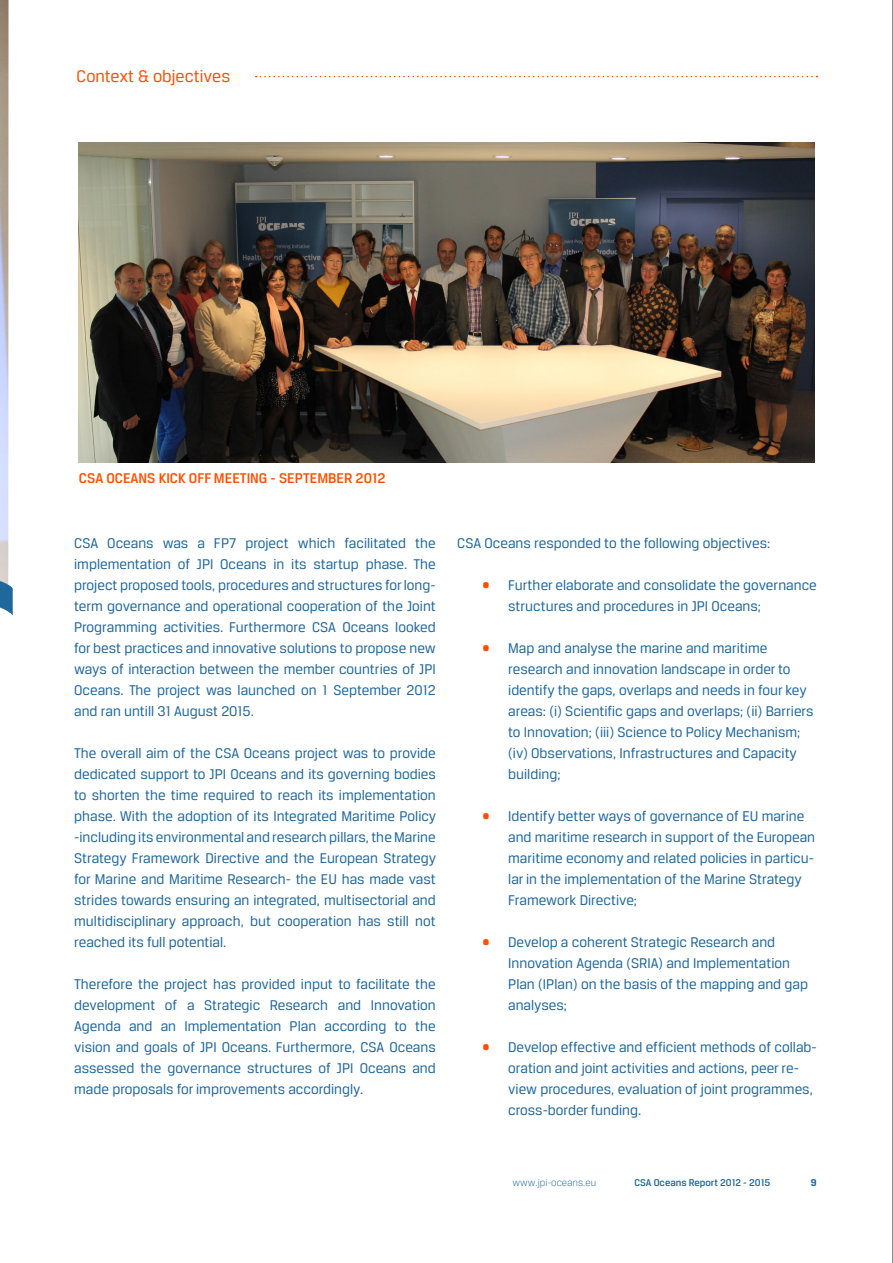
<style>
.page{position:relative;width:893px;height:1263px;background:#fff}
.page>*{position:absolute;margin:0;border:0;box-sizing:border-box;transform-origin:0 0}
.t1{font:18px "Breuer Text";color:#ff4f00}
.Bodytext{font:15px/21px "Breuer Text";color:#20679b}
.Photo_Caption{font:500 15px "Breuer Text";color:#ff4f00}
.t2{font:500 10.5px "Breuer Text";color:#20679b}
.t3{font:300 10.5px "Breuer Text";color:#20679b}
.t4{font:700 10.5px "Breuer Text";color:#20679b}
.s1{font-weight:700;color:#ff4f00}
</style>
<div class="page">
<svg style="left:256px;top:76px;width:561px;height:1px"></svg>
<hr style="left:892px;top:0;width:1px;height:1263px;background:#231f20">
<img style="left:79px;top:142px;width:735px;height:321px">
<svg style="left:0;top:0;width:13px;height:616px"></svg>
<p class="t1" style="left:77px;top:66px;width:155px">Context &amp; objectives</p>
<p class="Photo_Caption" style="left:79px;top:470px;width:308px">CSA OCEANS KICK OFF MEETING - SEPTEMBER 2012</p>
<p class="Bodytext" style="left:74px;top:532px;width:363px;text-align:justify">CSA Oceans was a FP7 project which facilitated the implementation of JPI Oceans in its startup phase. The project proposed tools, procedures and structures for long&shy;term governance and operational cooperation of the Joint Programming activities. Furthermore CSA Oceans looked for best practices and innovative solutions to propose new ways of interaction between the member countries of JPI Oceans. The project was launched on 1 September 2012 and ran untill 31 August 2015.</p>
<p class="Bodytext" style="left:74px;top:742px;width:364px;text-align:justify">The overall aim of the CSA Oceans project was to provide dedicated support to JPI Oceans and its governing bodies to shorten the time required to reach its implementation phase. With the adoption of its Integrated Maritime Policy -including its environmental and research pillars, the Marine Strategy Framework Directive and the European Strategy for Marine and Maritime Research- the EU has made vast strides towards ensuring an integrated, multisectorial and multidisciplinary approach, but cooperation has still not reached its full potential.</p>
<p class="Bodytext" style="left:74px;top:973px;width:363px;text-align:justify">Therefore the project has provided input to facilitate the development of a Strategic Research and Innovation Agenda and an Implementation Plan according to the vision and goals of JPI Oceans. Furthermore, CSA Oceans assessed the governance structures of JPI Oceans and made proposals for improvements accordingly.</p>
<p class="Bodytext" style="left:457px;top:532px;width:315px">CSA Oceans responded to the following objectives:</p>
<p class="Bodytext" style="left:508px;top:574px;width:310px;text-indent:-26px"><span class="s1">•</span> Further elaborate and consolidate the governance structures and procedures in JPI Oceans;</p>
<p class="Bodytext" style="left:508px;top:637px;width:307px;text-indent:-26px"><span class="s1">•</span> Map and analyse the marine and maritime research and innovation landscape in order to identify the gaps, overlaps and needs in four key areas: (i) Scientific gaps and overlaps; (ii) Barriers to Innovation; (iii) Science to Policy Mechanism; (iv) Observations, Infrastructures and Capacity building;</p>
<p class="Bodytext" style="left:508px;top:805px;width:308px;text-indent:-26px"><span class="s1">•</span> Identify better ways of governance of EU marine and maritime research in support of the European maritime economy and related policies in particu&shy;lar in the implementation of the Marine Strategy Framework Directive;</p>
<p class="Bodytext" style="left:508px;top:931px;width:301px;text-indent:-26px"><span class="s1">•</span> Develop a coherent Strategic Research and Innovation Agenda (SRIA) and Implementation Plan (IPlan) on the basis of the mapping and gap analyses;</p>
<p class="Bodytext" style="left:508px;top:1036px;width:310px;text-indent:-26px"><span class="s1">•</span> Develop effective and efficient methods of collab&shy;oration and joint activities and actions, peer re&shy;view procedures, evaluation of joint programmes, cross-border funding.</p>
<p class="t3" style="left:512px;top:1177px;width:85px">www.jpi-oceans.eu</p>
<p class="t2" style="left:634px;top:1177px;width:137px">CSA Oceans Report 2012 - 2015</p>
<p class="t4" style="left:811px;top:1177px;width:7px">9</p>
</div>
